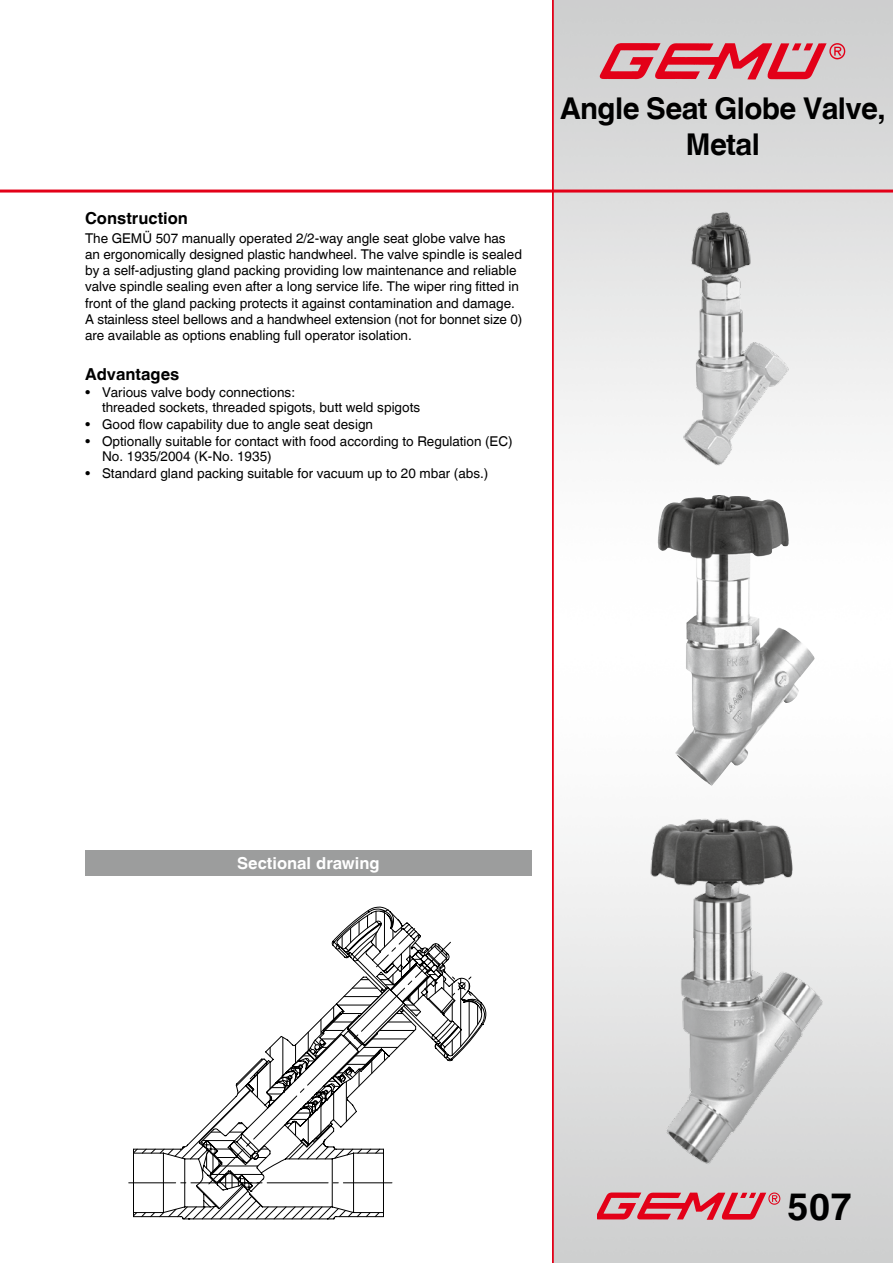
<style>
.page{position:relative;width:893px;height:1263px;background:#fff}
.page>*{position:absolute;margin:0;border:0;box-sizing:border-box;transform-origin:0 0}
.t1{font:700 37.5px "Helvetica World";color:#000}
.t2{font:700 30px/36px "Helvetica World";letter-spacing:-.02em;color:#000;text-align:center}
.t3{font:700 16.5px "Helvetica World";color:#000}
.t4{font:700 16.5px "Helvetica World";color:#fff}
.t5{font:13.5px/16.2px "Helvetica World";color:#000}
</style>
<div class="page">
<hr style="left:0;top:190px;width:893px;height:3px;background:#e30018">
<img style="left:581px;top:34px;width:277px;height:63px">
<img style="left:597px;top:1193px;width:187px;height:34px">
<svg style="left:133px;top:906px;width:354px;height:314px"></svg>
<img style="left:658px;top:495px;width:157px;height:291px">
<img style="left:681px;top:208px;width:110px;height:259px">
<img style="left:638px;top:806px;width:195px;height:363px">
<hr style="left:552px;top:0;width:2px;height:1263px;background:#e30018">
<div style="left:85px;top:850px;width:447px;height:26px;background:#9c9d9d"></div>
<p class="t3" style="left:85px;top:209px;width:104px">Construction</p>
<p class="t5" style="left:85px;top:230px;width:439px">The GEMÜ 507 manually operated 2/2-way angle seat globe valve has an ergonomically designed plastic handwheel. The valve spindle is sealed by a self-adjusting gland packing providing low maintenance and reliable valve spindle sealing even after a long service life. The wiper ring fitted in front of the gland packing protects it against contamination and damage.<br>A stainless steel bellows and a handwheel extension (not for bonnet size 0) are available as options enabling full operator isolation.</p>
<p class="t3" style="left:85px;top:365px;width:96px">Advantages</p>
<p class="t5" style="left:102px;top:385px;width:320px;line-height:15px;text-indent:-17px">• Various valve body connections:<br>threaded sockets, threaded spigots, butt weld spigots</p>
<p class="t5" style="left:85px;top:416px;width:289px">• Good flow capability due to angle seat design</p>
<p class="t5" style="left:102px;top:434px;width:412px;line-height:15px;text-indent:-17px">• Optionally suitable for contact with food according to Regulation (EC)<br>No. 1935/2004 (K-No. 1935)</p>
<p class="t5" style="left:85px;top:466px;width:405px">• Standard gland packing suitable for vacuum up to 20 mbar (abs.)</p>
<h2 class="t2" style="left:560px;top:91px;width:327px">Angle Seat Globe Valve,<br>Metal</h2>
<p class="t4" style="left:237px;top:854px;width:144px">Sectional drawing</p>
<h1 class="t1" style="left:787px;top:1185px;width:66px">507</h1>
</div>
